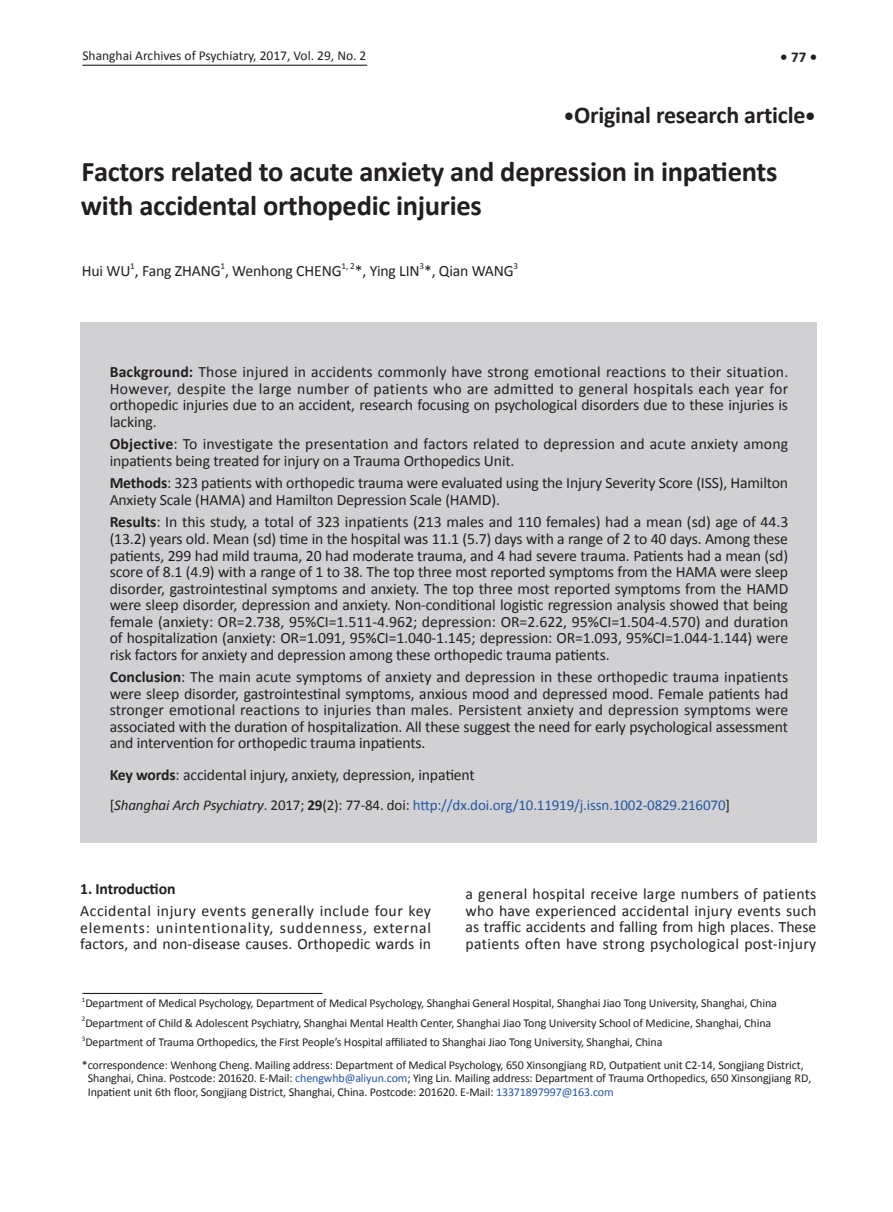
<style>
.page{position:relative;width:893px;height:1212px;background:#fff}
.page>*{position:absolute;margin:0;border:0;box-sizing:border-box;transform-origin:0 0}
.t1{font:700 28.5px/34.2px "Calibri";letter-spacing:-.01em;color:#231f20}
.t2{font:700 24px "Calibri";letter-spacing:-.01em;color:#231f20}
.t3{font:15.75px/16.5px "Calibri";letter-spacing:-.01em;color:#231f20;text-align:justify}
.t4{font:700 15.75px "Calibri";letter-spacing:-.01em;color:#231f20}
.t5{font:15px "Calibri";letter-spacing:-.01em;color:#2256a6}
.t6{font:700 15px "Calibri";color:#231f20}
.t7{font:13.5px "Calibri";color:#231f20}
.t8{font:12px/22.5px "Calibri";letter-spacing:-.01em;color:#231f20}
.t9{font:9.15px "Calibri";color:#231f20}
.t10{font:7.05px "Calibri";color:#231f20}
.s1{font-size:21px}
.s2{font-weight:700}
.s3{color:#231f20}
.s4{font-style:italic;color:#231f20}
.s5{font-weight:700;color:#231f20}
.s6{color:#2256a6}
</style>
<div class="page">
<hr style="left:82px;top:65px;width:285px;height:1px;background:#231f20">
<hr style="left:82px;top:993px;width:240px;height:1px;background:#231f20">
<div style="left:80px;top:323px;width:737px;height:520px;background:#d1d1d3"></div>
<p class="t7" style="left:82px;top:47px;width:286px">Shanghai Archives of Psychiatry, 2017, Vol. 29, No. 2</p>
<p class="t6" style="left:780px;top:48px;width:38px">• 77 •</p>
<h2 class="t2" style="left:564px;top:99px;width:253px"><span class="s1">•</span>Original research article<span class="s1">•</span></h2>
<h1 class="t1" style="left:81px;top:155px;width:698px">Factors related to acute anxiety and depression in inpatients with accidental orthopedic injuries</h1>
<p class="t9" style="left:130px;top:260px;width:6px">1</p>
<p class="t9" style="left:220px;top:260px;width:6px">1</p>
<p class="t9" style="left:342px;top:260px;width:15px">1, 2</p>
<p class="t3" style="left:355px;top:263px;width:160px">*, Ying LIN *, Qian WANG</p>
<p class="t9" style="left:419px;top:260px;width:6px">3</p>
<p class="t9" style="left:514px;top:260px;width:6px">3</p>
<p class="t3" style="left:82px;top:263px;width:261px">Hui WU , Fang ZHANG , Wenhong CHENG</p>
<p class="t3" style="left:110px;top:364px;width:680px"><span class="s2">Background:</span> Those injured in accidents commonly have strong emotional reactions to their situation.<br>However, despite the large number of patients who are admitted to general hospitals each year for orthopedic injuries due to an accident, research focusing on psychological disorders due to these injuries is lacking.</p>
<p class="t3" style="left:110px;top:436px;width:680px"><span class="s2">Objective</span>: To investigate the presentation and factors related to depression and acute anxiety among inpatients being treated for injury on a Trauma Orthopedics Unit.</p>
<p class="t3" style="left:110px;top:475px;width:680px"><span class="s2">Methods</span>: 323 patients with orthopedic trauma were evaluated using the Injury Severity Score (ISS), Hamilton<br>Anxiety Scale (HAMA) and Hamilton Depression Scale (HAMD).</p>
<p class="t3" style="left:110px;top:514px;width:680px"><span class="s2">Results</span>: In this study, a total of 323 inpatients (213 males and 110 females) had a mean (sd) age of 44.3 (13.2) years old. Mean (sd) time in the hospital was 11.1 (5.7) days with a range of 2 to 40 days. Among these patients, 299 had mild trauma, 20 had moderate trauma, and 4 had severe trauma. Patients had a mean (sd) score of 8.1 (4.9) with a range of 1 to 38. The top three most reported symptoms from the HAMA were sleep disorder, gastrointestinal symptoms and anxiety. The top three most reported symptoms from the HAMD were sleep disorder, depression and anxiety. Non-conditional logistic regression analysis showed that being female (anxiety: OR=2.738, 95%CI=1.511-4.962; depression: OR=2.622, 95%CI=1.504-4.570) and duration of hospitalization (anxiety: OR=1.091, 95%CI=1.040-1.145; depression: OR=1.093, 95%CI=1.044-1.144) were risk factors for anxiety and depression among these orthopedic trauma patients.</p>
<p class="t3" style="left:110px;top:669px;width:680px"><span class="s2">Conclusion</span>: The main acute symptoms of anxiety and depression in these orthopedic trauma inpatients were sleep disorder, gastrointestinal symptoms, anxious mood and depressed mood. Female patients had stronger emotional reactions to injuries than males. Persistent anxiety and depression symptoms were associated with the duration of hospitalization. All these suggest the need for early psychological assessment and intervention for orthopedic trauma inpatients.</p>
<p class="t3" style="left:110px;top:766px;width:367px"><span class="s2">Key words</span>: accidental injury, anxiety, depression, inpatient</p>
<p class="t5" style="left:110px;top:796px;width:622px"><span class="s3">[</span><span class="s4">Shanghai Arch Psychiatry</span><span class="s3">. 2017;</span> <span class="s5">29</span><span class="s3">(2): 77-84. doi:</span> http://dx.doi.org/10.11919/j.issn.1002-0829.216070<span class="s3">]</span></p>
<p class="t4" style="left:80px;top:878px;width:97px">1. Introduction</p>
<p class="t3" style="left:80px;top:903px;width:352px">Accidental injury events generally include four key elements: unintentionality, suddenness, external factors, and non-disease causes. Orthopedic wards in</p>
<p class="t3" style="left:465px;top:885px;width:352px">a general hospital receive large numbers of patients who have experienced accidental injury events such as traffic accidents and falling from high places. These patients often have strong psychological post-injury</p>
<p class="t10" style="left:82px;top:995px;width:5px">1</p>
<p class="t8" style="left:85px;top:992px;width:693px">Department of Medical Psychology, Department of Medical Psychology, Shanghai General Hospital, Shanghai Jiao Tong University, Shanghai, China</p>
<p class="t10" style="left:82px;top:1014px;width:5px">2</p>
<p class="t8" style="left:85px;top:1012px;width:687px">Department of Child &amp; Adolescent Psychiatry, Shanghai Mental Health Center, Shanghai Jiao Tong University School of Medicine, Shanghai, China</p>
<p class="t10" style="left:82px;top:1034px;width:5px">3</p>
<p class="t8" style="left:82px;top:1031px;width:723px">Department of Trauma Orthopedics, the First People’s Hospital affiliated to Shanghai Jiao Tong University, Shanghai, China<br>*correspondence: Wenhong Cheng. Mailing address: Department of Medical Psychology, 650 Xinsongjiang RD, Outpatient unit C2-14, Songjiang District,</p>
<p class="t8" style="left:88px;top:1072px;width:725px;line-height:13.5px">Shanghai, China. Postcode: 201620. E-Mail: <span class="s6">chengwhb@aliyun.com</span>; Ying Lin. Mailing address: Department of Trauma Orthopedics, 650 Xinsongjiang RD,<br>Inpatient unit 6th floor, Songjiang District, Shanghai, China. Postcode: 201620. E-Mail: <span class="s6">13371897997@163.com</span></p>
</div>
